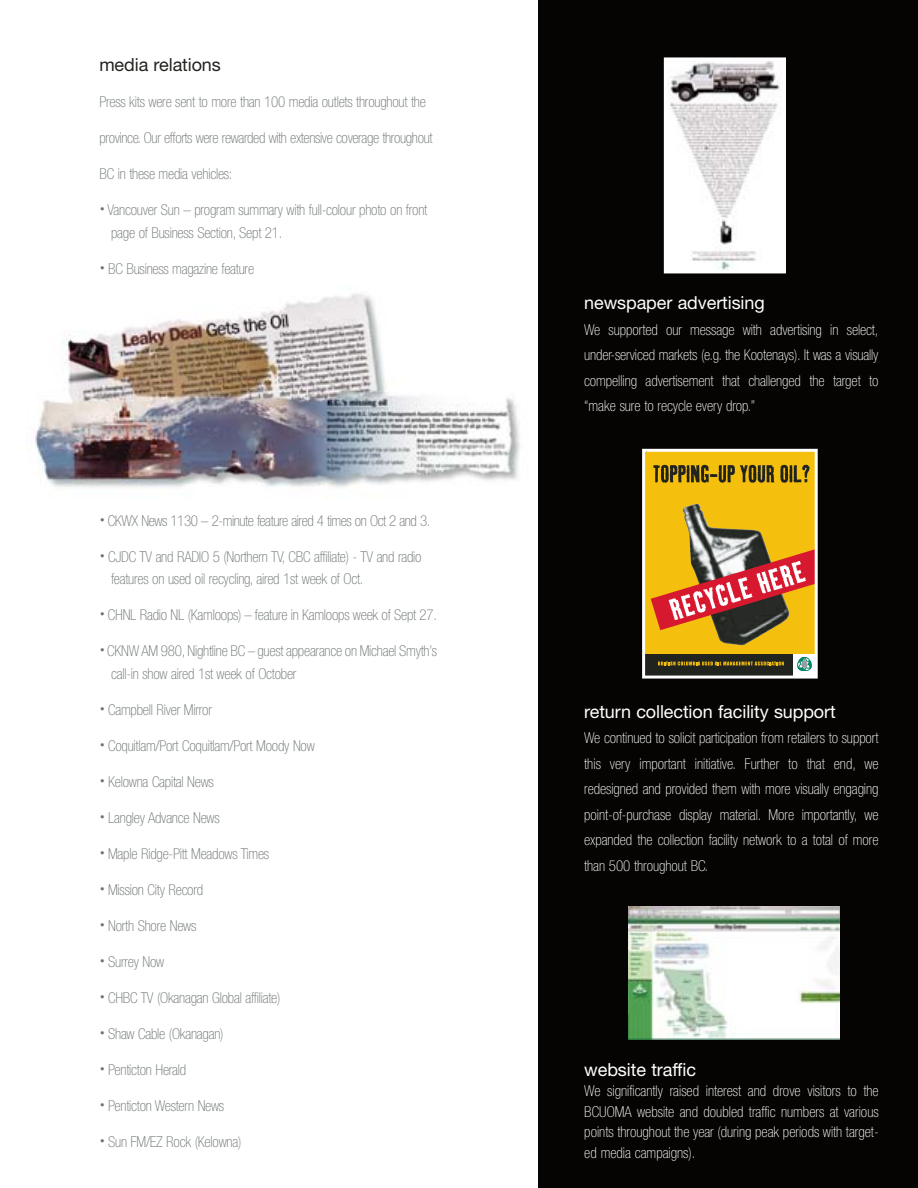
<style>
.page{position:relative;width:918px;height:1188px;background:#fff}
.page>*{position:absolute;margin:0;border:0;box-sizing:border-box;transform-origin:0 0}
.t1{font:18px "Helvetica Neue";letter-spacing:-.005em;color:#fff}
.t2{font:18px "Helvetica Neue";letter-spacing:-.005em;color:#20231e}
.t3{font:100 condensed 15px/22.5px "Helvetica Neue";letter-spacing:-.015em;color:#6c7372}
.t4{font:100 condensed 15px/25.5px "Helvetica Neue";letter-spacing:-.005em;color:#fff;text-align:justify}
</style>
<div class="page">
<div style="left:539px;top:1px;width:379px;height:1187px;background:#050403"></div>
<img style="left:668px;top:61px;width:114px;height:208px">
<div style="left:664px;top:57px;width:122px;height:216px;border:3px solid #fff"></div>
<div style="left:644px;top:451px;width:172px;height:225px;background:#f5bf0e"></div>
<img style="left:683px;top:503px;width:87px;height:143px">
<svg style="left:651px;top:548px;width:163px;height:82px"></svg>
<svg style="left:653px;top:465px;width:157px;height:18px"></svg>
<div style="left:644px;top:654px;width:172px;height:22px;background:#20231e"></div>
<div style="left:793px;top:654px;width:23px;height:23px;background:#fff"></div>
<svg style="left:658px;top:662px;width:126px;height:4px"></svg>
<svg style="left:798px;top:657px;width:14px;height:14px"></svg>
<div style="left:642px;top:449px;width:176px;height:230px;border:3px solid #fff"></div>
<img style="left:628px;top:907px;width:212px;height:133px">
<img style="left:35px;top:293px;width:485px;height:194px">
<p class="t2" style="left:99px;top:58px;width:123px">media relations</p>
<p class="t3" style="left:99px;top:92px;width:328px">Press kits were sent to more than 100 media outlets throughout the</p>
<p class="t3" style="left:99px;top:128px;width:335px">province. Our efforts were rewarded with extensive coverage throughout</p>
<p class="t3" style="left:99px;top:164px;width:135px">BC in these media vehicles:</p>
<p class="t3" style="left:111px;top:200px;width:318px;text-indent:-11px"><sup>•</sup> Vancouver Sun – program summary with full-colour photo on front page of Business Section, Sept 21.</p>
<p class="t3" style="left:100px;top:258px;width:156px"><sup>•</sup> BC Business magazine feature</p>
<p class="t3" style="left:100px;top:510px;width:332px"><sup>•</sup> CKWX News 1130 – 2-minute feature aired 4 times on Oct 2 and 3.</p>
<p class="t3" style="left:111px;top:546px;width:312px;text-indent:-11px"><sup>•</sup> CJDC TV and RADIO 5 (Northern TV, CBC affiliate) - TV and radio features on used oil recycling, aired 1st week of Oct.</p>
<p class="t3" style="left:100px;top:605px;width:339px"><sup>•</sup> CHNL Radio NL (Kamloops) – feature in Kamloops week of Sept 27.</p>
<p class="t3" style="left:111px;top:641px;width:327px;text-indent:-11px"><sup>•</sup> CKNW AM 980, Nightline BC – guest appearance on Michael Smyth’s call-in show aired 1st week of October</p>
<p class="t3" style="left:100px;top:699px;width:113px"><sup>•</sup> Campbell River Mirror</p>
<p class="t3" style="left:100px;top:735px;width:216px"><sup>•</sup> Coquitlam/Port Coquitlam/Port Moody Now</p>
<p class="t3" style="left:100px;top:771px;width:115px"><sup>•</sup> Kelowna Capital News</p>
<p class="t3" style="left:100px;top:807px;width:121px"><sup>•</sup> Langley Advance News</p>
<p class="t3" style="left:100px;top:843px;width:171px"><sup>•</sup> Maple Ridge-Pitt Meadows Times</p>
<p class="t3" style="left:100px;top:879px;width:105px"><sup>•</sup> Mission City Record</p>
<p class="t3" style="left:100px;top:915px;width:98px"><sup>•</sup> North Shore News</p>
<p class="t3" style="left:100px;top:951px;width:66px"><sup>•</sup> Surrey Now</p>
<p class="t3" style="left:100px;top:987px;width:182px"><sup>•</sup> CHBC TV (Okanagan Global affiliate)</p>
<p class="t3" style="left:100px;top:1023px;width:125px"><sup>•</sup> Shaw Cable (Okanagan)</p>
<p class="t3" style="left:100px;top:1059px;width:88px"><sup>•</sup> Penticton Herald</p>
<p class="t3" style="left:100px;top:1095px;width:126px"><sup>•</sup> Penticton Western News</p>
<p class="t3" style="left:100px;top:1131px;width:143px"><sup>•</sup> Sun FM/EZ Rock (Kelowna)</p>
<p class="t1" style="left:584px;top:297px;width:182px">newspaper advertising</p>
<p class="t4" style="left:584px;top:318px;width:296px">We supported our message with advertising in select, under-serviced markets (e.g. the Kootenays). It was a visually compelling advertisement that challenged the target to “make sure to recycle every drop.”</p>
<p class="t1" style="left:584px;top:705px;width:253px">return collection facility support</p>
<p class="t4" style="left:584px;top:726px;width:296px">We continued to solicit participation from retailers to support this very important initiative. Further to that end, we redesigned and provided them with more visually engaging point-of-purchase display material. More importantly, we expanded the collection facility network to a total of more than 500 throughout BC.</p>
<p class="t1" style="left:584px;top:1063px;width:113px">website traffic</p>
<p class="t4" style="left:584px;top:1082px;width:296px;line-height:20.4px">We significantly raised interest and drove visitors to the BCUOMA website and doubled traffic numbers at various points throughout the year (during peak periods with target&shy;ed media campaigns).</p>
</div>
